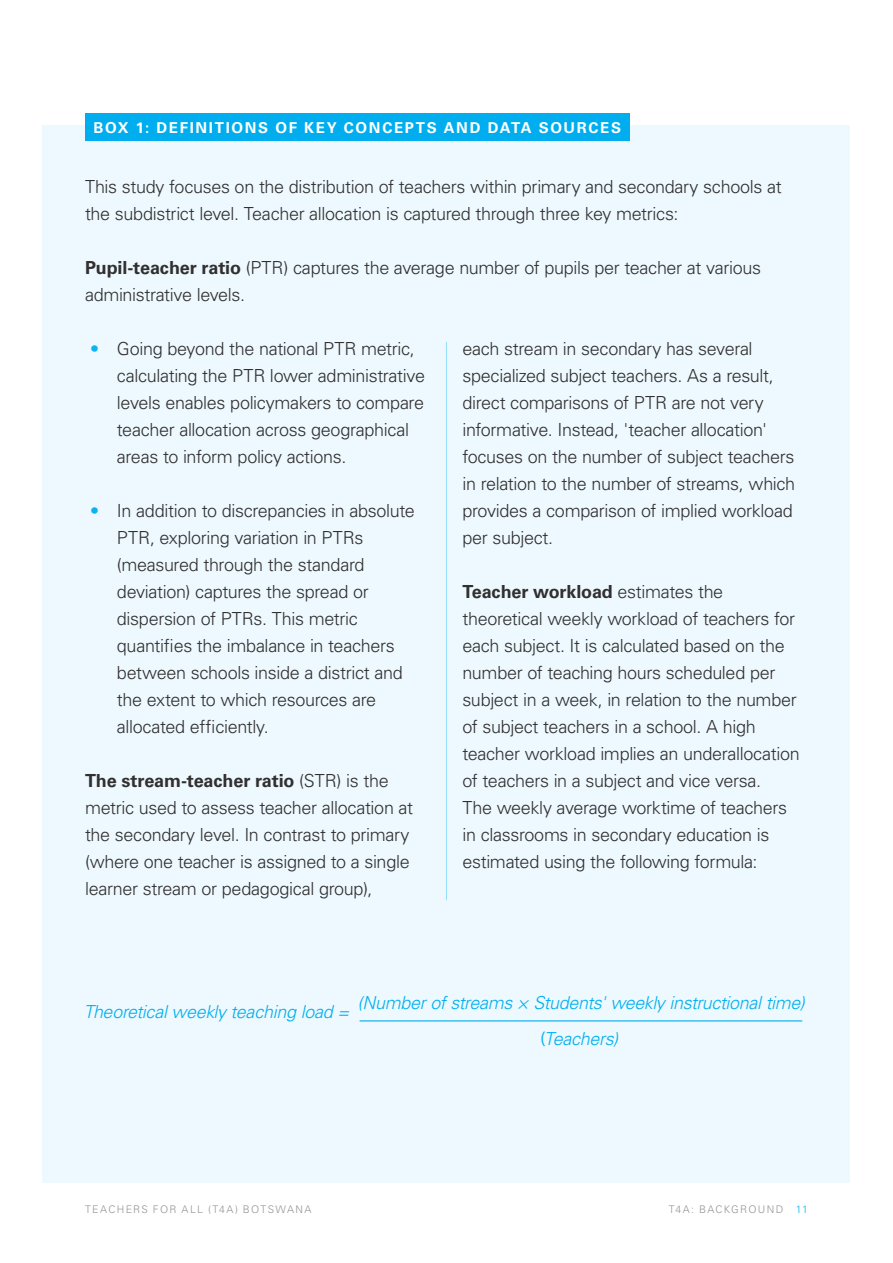
<style>
.page{position:relative;width:893px;height:1263px;background:#fff}
.page>*{position:absolute;margin:0;border:0;box-sizing:border-box;transform-origin:0 0}
.Body__Regular_text{font:300 18px/27px "Univers LT Pro 45";letter-spacing:-.02em;color:#312f30}
.t1{font:17.85px/36px "Univers LT 45 Lt Obl";letter-spacing:-.02em;color:#00aeef;text-align:center}
.t2{font:italic 300 17.85px "Univers LT Pro 45";letter-spacing:-.015em;color:#00aeef}
.Box__Number___header{font:700 15px "Univers LT Pro 65";letter-spacing:.11em;color:#fff}
.t3{font:300 10.5px "Univers LT Pro 45";letter-spacing:.125em;color:#939598}
.s1{font-family:"Univers LT Pro 65";font-weight:700}
.s2{font-family:"Univers LT Pro 65";font-weight:700;color:#0db2f0}
.s3{font-family:"Myriad Pro"}
.s4{color:#00aeef}
</style>
<div class="page">
<div style="left:43px;top:126px;width:807px;height:1057px;background:#edf9fe"></div>
<hr style="left:446px;top:342px;width:1px;height:558px;background:#99def9">
<div style="left:85px;top:113px;width:544px;height:28px;background:#00aeef"></div>
<hr style="left:360px;top:1020px;width:442px;height:1px;background:#00aeef">
<p class="Box__Number___header" style="left:94px;top:119px;width:529px">BOX 1: DEFINITIONS OF KEY CONCEPTS AND DATA SOURCES</p>
<p class="Body__Regular_text" style="left:85px;top:173px;width:698px">This study focuses on the distribution of teachers within primary and secondary schools at the subdistrict level. Teacher allocation is captured through three key metrics:</p>
<p class="Body__Regular_text" style="left:85px;top:254px;width:677px"><span class="s1">Pupil-teacher ratio</span> (PTR) captures the average number of pupils per teacher at various administrative levels.</p>
<p class="Body__Regular_text" style="left:117px;top:335px;width:310px;text-indent:-26px"><span class="s2">•</span> Going beyond the national PTR metric, calculating the PTR lower administrative levels enables policymakers to compare teacher allocation across geographical areas to inform policy actions.</p>
<p class="Body__Regular_text" style="left:117px;top:497px;width:299px;text-indent:-26px"><span class="s2">•</span> In addition to discrepancies in absolute PTR, exploring variation in PTRs (measured through the standard deviation) captures the spread or dispersion of PTRs. This metric quantifies the imbalance in teachers between schools inside a district and the extent to which resources are allocated efficiently.</p>
<p class="Body__Regular_text" style="left:85px;top:767px;width:330px"><span class="s1">The stream-teacher ratio</span> (STR) is the metric used to assess teacher allocation at the secondary level. In contrast to primary (where one teacher is assigned to a single learner stream or pedagogical group),</p>
<p class="Body__Regular_text" style="left:462px;top:335px;width:334px">each stream in secondary has several specialized subject teachers. As a result, direct comparisons of PTR are not very informative. Instead, 'teacher allocation' focuses on the number of subject teachers in relation to the number of streams, which provides a comparison of implied workload per subject.</p>
<p class="Body__Regular_text" style="left:462px;top:578px;width:339px"><span class="s1">Teacher workload</span> estimates the theoretical weekly workload of teachers for each subject. It is calculated based on the number of teaching hours scheduled per subject in a week, in relation to the number of subject teachers in a school. A high teacher workload implies an underallocation of teachers in a subject and vice versa.<br>The weekly average worktime of teachers in classrooms in secondary education is estimated using the following formula:</p>
<p class="t2" style="left:84px;top:1000px;width:267px">Theoretical weekly teaching load =</p>
<p class="t1" style="left:357px;top:984px;width:449px">(Number of streams × Students' weekly instructional time) <span class="s3">(</span>Teachers)</p>
<p class="t3" style="left:85px;top:1203px;width:228px">TEACHERS FOR ALL (T4A) BOTSWANA</p>
<p class="t3" style="left:669px;top:1203px;width:140px">T4A: BACKGROUND <span class="s4">11</span></p>
</div>
